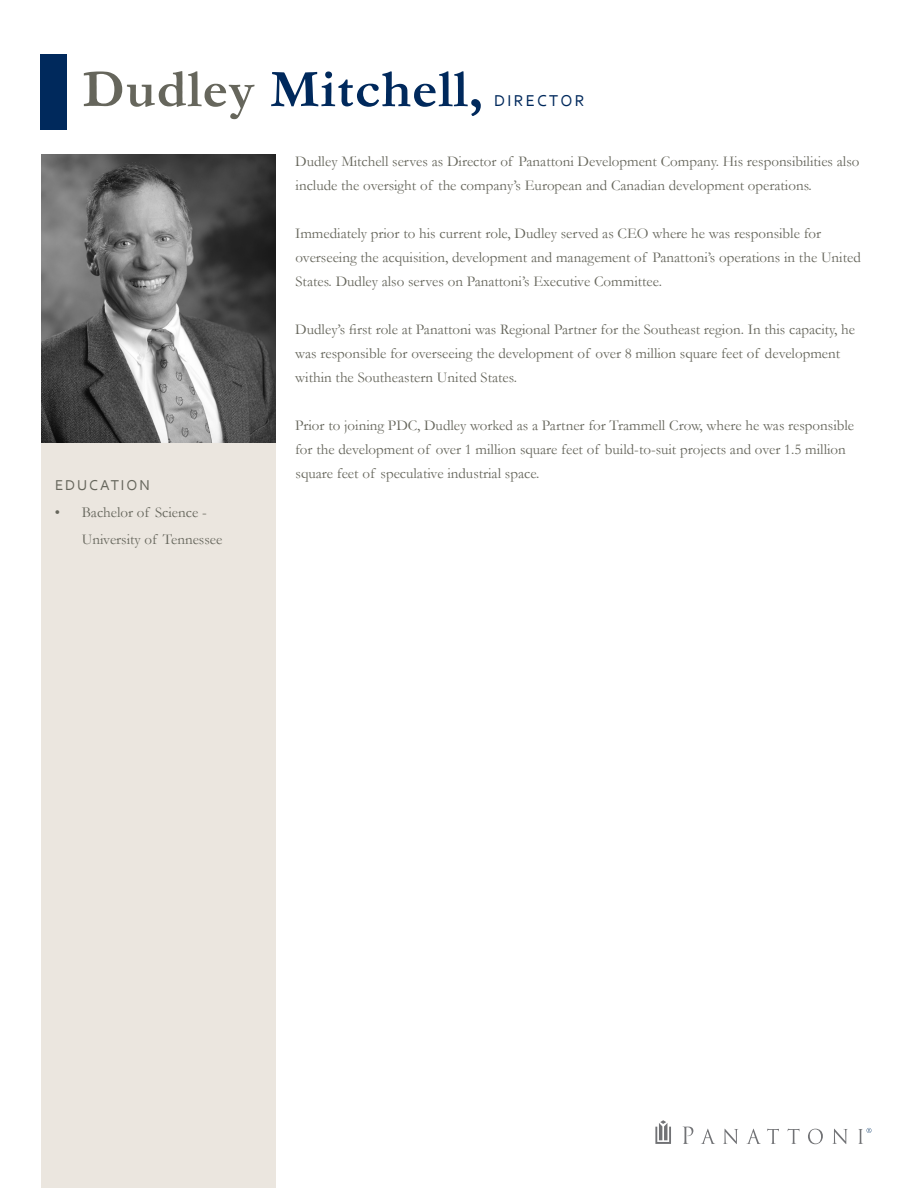
<style>
.page{position:relative;width:918px;height:1188px;background:#fff}
.page>*{position:absolute;margin:0;border:0;box-sizing:border-box;transform-origin:0 0}
.t1{font:700 54px "Garamond";letter-spacing:.02em;color:#00295c}
.t2{font:16.5px "Corbel";letter-spacing:.14em;color:#00295c}
.t3{font:15px/24px "Garamond";color:#66665c}
.Captions{font:15px "Corbel";letter-spacing:.13em;color:#66665c}
.s1{color:#66665c}
</style>
<div class="page">
<svg style="left:683px;top:1127px;width:10px;height:17px"></svg>
<svg style="left:701px;top:1129px;width:14px;height:15px"></svg>
<svg style="left:723px;top:1129px;width:15px;height:15px"></svg>
<svg style="left:746px;top:1129px;width:15px;height:15px"></svg>
<svg style="left:767px;top:1129px;width:12px;height:15px"></svg>
<svg style="left:787px;top:1129px;width:12px;height:15px"></svg>
<svg style="left:808px;top:1129px;width:15px;height:15px"></svg>
<svg style="left:832px;top:1129px;width:16px;height:15px"></svg>
<svg style="left:655px;top:1120px;width:16px;height:24px"></svg>
<svg style="left:858px;top:1128px;width:13px;height:16px"></svg>
<div style="left:41px;top:438px;width:234px;height:750px;background:#ebe6df"></div>
<img style="left:41px;top:155px;width:234px;height:287px">
<div style="left:40px;top:54px;width:28px;height:76px;background:#00295c"></div>
<p class="t1" style="left:83px;top:53px;width:402px"><span class="s1">Dudley</span> Mitchell,</p>
<p class="t2" style="left:494px;top:91px;width:92px">DIRECTOR</p>
<p class="Captions" style="left:55px;top:475px;width:96px">EDUCATION</p>
<p class="t3" style="left:82px;top:498px;width:142px;line-height:27px;text-indent:-27px">• Bachelor of Science -<br>University of Tennessee</p>
<p class="t3" style="left:295px;top:149px;width:566px">Dudley Mitchell serves as Director of Panattoni Development Company. His responsibilities also include the oversight of the company’s European and Canadian development operations.</p>
<p class="t3" style="left:295px;top:221px;width:567px">Immediately prior to his current role, Dudley served as CEO where he was responsible for overseeing the acquisition, development and management of Panattoni’s operations in the United<br>States. Dudley also serves on Panattoni’s Executive Committee.</p>
<p class="t3" style="left:295px;top:317px;width:561px">Dudley’s first role at Panattoni was Regional Partner for the Southeast region. In this capacity, he was responsible for overseeing the development of over 8 million square feet of development within the Southeastern United States.</p>
<p class="t3" style="left:295px;top:413px;width:561px">Prior to joining PDC, Dudley worked as a Partner for Trammell Crow, where he was responsible for the development of over 1 million square feet of build-to-suit projects and over 1.5 million square feet of speculative industrial space.</p>
</div>
